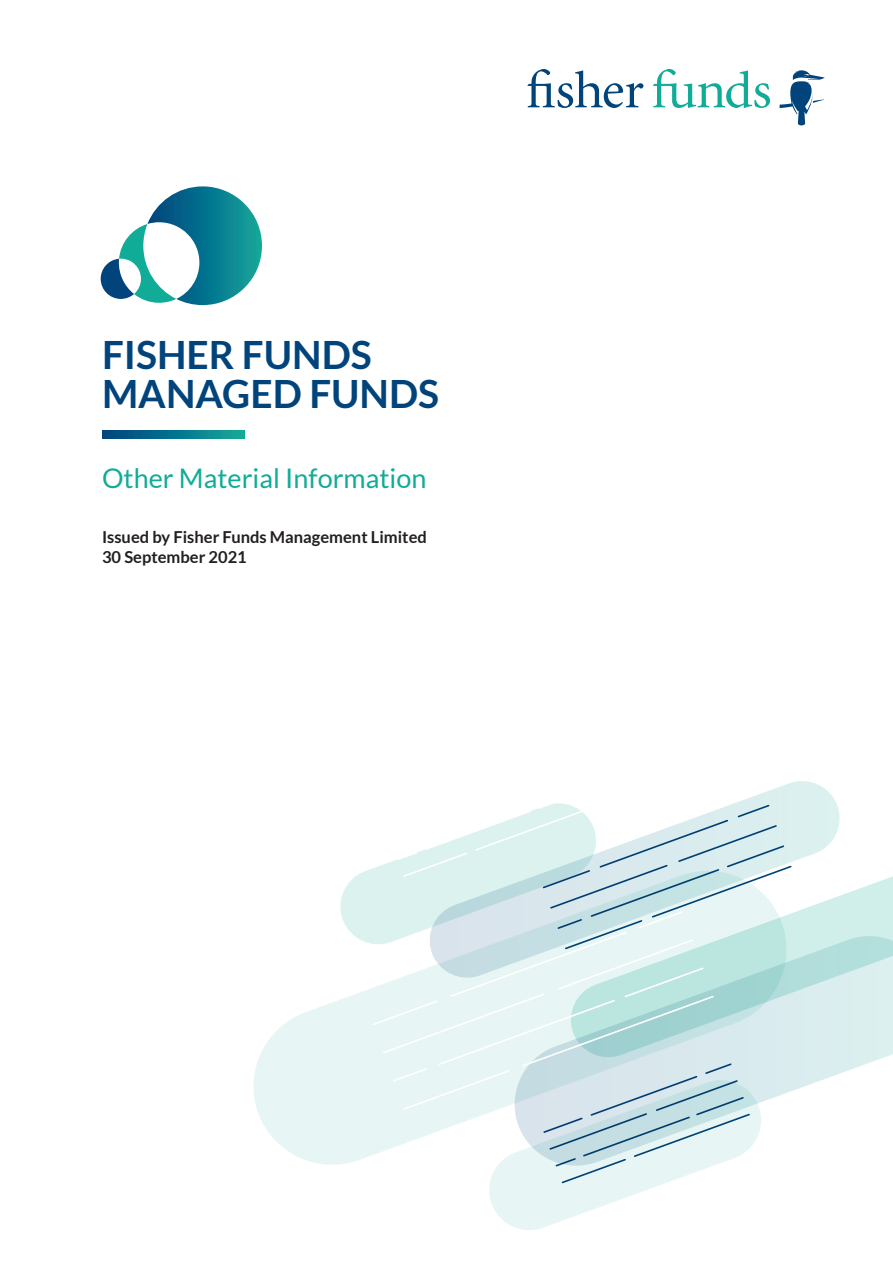
<style>
.page{position:relative;width:893px;height:1263px;background:#fff}
.page>*{position:absolute;margin:0;border:0;box-sizing:border-box;transform-origin:0 0}
.t1{font:700 39px/39px "Lato";color:#00447b}
.t2{font:27px "Lato";color:#10ac98}
.t3{font:700 16.5px/19.8px "Lato";color:#231f20}
</style>
<div class="page">
<svg style="left:527px;top:69px;width:116px;height:39px"></svg>
<svg style="left:653px;top:69px;width:117px;height:39px"></svg>
<svg style="left:779px;top:70px;width:46px;height:55px"></svg>
<svg style="left:102px;top:430px;width:143px;height:9px"></svg>
<svg style="left:793px;top:1059px;width:86px;height:32px"></svg>
<svg style="left:793px;top:781px;width:47px;height:78px"></svg>
<svg style="left:253px;top:1000px;width:86px;height:165px;fill:#e7f6f4"></svg>
<svg style="left:793px;top:859px;width:100px;height:200px"></svg>
<svg style="left:339px;top:782px;width:454px;height:448px"></svg>
<svg style="left:101px;top:186px;width:161px;height:119px"></svg>
<h1 class="t1" style="left:102px;top:334px;width:339px">FISHER FUNDS<br>MANAGED FUNDS</h1>
<h2 class="t2" style="left:102px;top:463px;width:326px">Other Material Information</h2>
<p class="t3" style="left:102px;top:527px;width:326px">Issued by Fisher Funds Management Limited<br>30 September 2021</p>
</div>
